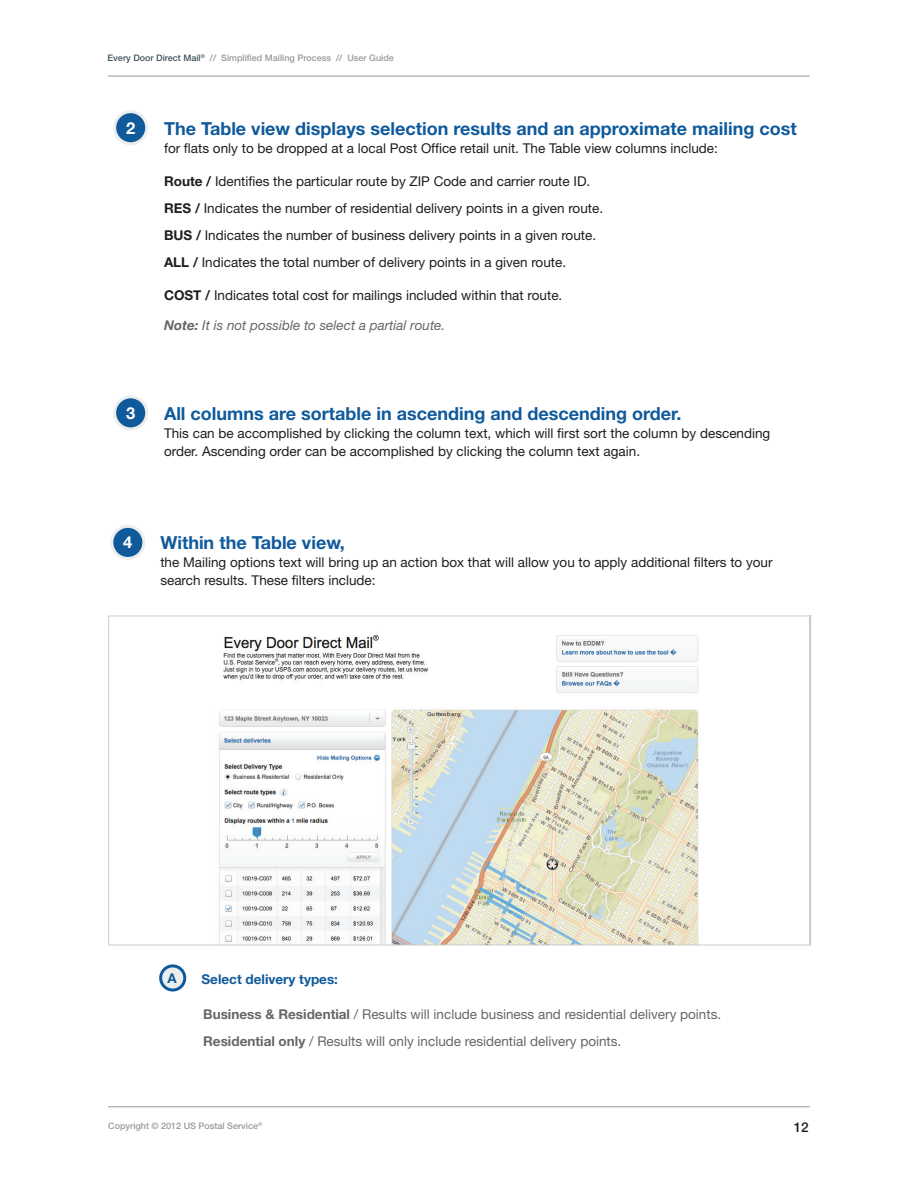
<style>
.page{position:relative;width:918px;height:1188px;background:#fff}
.page>*{position:absolute;margin:0;border:0;box-sizing:border-box;transform-origin:0 0}
.t1{font:700 18px "Helvetica Neue LT Std";color:#105a9c}
.t2{font:700 16.5px "Helvetica Neue LT Std";color:#fff}
.t3{font:13.5px/27px "Helvetica Neue LT Std";color:#1d1e1e}
.t4{font:13.5px/27px "Helvetica Neue LT Std";color:#666}
.t5{font:italic 13.5px "Helvetica Neue LT Std";color:#666}
.t6{font:700 13.5px "Helvetica Neue LT Std";color:#105a9c}
.t7{font:500 13.5px "Helvetica Neue LT Std";color:#231f20}
.t8{font:500 9px "Helvetica Neue LT Std";color:#999}
.s1{color:#40525c}
.s2{font-weight:700}
</style>
<div class="page">
<hr style="left:108px;top:76px;width:702px;height:1px;background:#999">
<hr style="left:108px;top:1106px;width:702px;height:1px;background:#999">
<div style="left:115px;top:112px;width:32px;height:32px;background:#105a9c;border-radius:50%"></div>
<div style="left:113px;top:110px;width:35px;height:35px;border:3px solid #eceded;border-radius:50%"></div>
<div style="left:115px;top:397px;width:32px;height:32px;background:#105a9c;border-radius:50%"></div>
<div style="left:113px;top:395px;width:35px;height:35px;border:3px solid #eceded;border-radius:50%"></div>
<img style="left:219px;top:635px;width:480px;height:308px">
<div style="left:112px;top:526px;width:32px;height:32px;background:#105a9c;border-radius:50%"></div>
<div style="left:110px;top:525px;width:35px;height:35px;border:3px solid #eceded;border-radius:50%"></div>
<div style="left:161px;top:966px;width:24px;height:24px;background:#eceded;border-radius:50%"></div>
<div style="left:159px;top:964px;width:27px;height:28px;border:3px solid #105a9c;border-radius:50%"></div>
<p class="t8" style="left:108px;top:52px;width:288px"><span class="s1">Every Door Direct Mail</span><sup>®</sup> // Simplified Mailing Process // User Guide</p>
<p class="t2" style="left:126px;top:118px;width:11px">2</p>
<h1 class="t1" style="left:164px;top:118px;width:634px">The Table view displays selection results and an approximate mailing cost</h1>
<p class="t3" style="left:164px;top:135px;width:555px">for flats only to be dropped at a local Post Office retail unit. The Table view columns include:</p>
<p class="t3" style="left:164px;top:168px;width:441px"><span class="s2">Route /</span> Identifies the particular route by ZIP Code and carrier route ID.<br><span class="s2">RES /</span> Indicates the number of residential delivery points in a given route.<br><span class="s2">BUS /</span> Indicates the number of business delivery points in a given route.<br><span class="s2">ALL /</span> Indicates the total number of delivery points in a given route.</p>
<p class="t3" style="left:164px;top:282px;width:400px"><span class="s2">COST /</span> Indicates total cost for mailings included within that route.</p>
<p class="t5" style="left:164px;top:317px;width:283px"><span class="s2">Note:</span> It is not possible to select a partial route.</p>
<p class="t2" style="left:126px;top:403px;width:11px">3</p>
<h1 class="t1" style="left:164px;top:403px;width:519px">All columns are sortable in ascending and descending order.</h1>
<p class="t3" style="left:164px;top:424px;width:608px;line-height:18px">This can be accomplished by clicking the column text, which will first sort the column by descending order. Ascending order can be accomplished by clicking the column text again.</p>
<p class="t2" style="left:123px;top:532px;width:11px">4</p>
<h1 class="t1" style="left:160px;top:532px;width:186px">Within the Table view,</h1>
<p class="t3" style="left:160px;top:553px;width:614px;line-height:18px">the Mailing options text will bring up an action box that will allow you to apply additional filters to your search results. These filters include:</p>
<p class="t6" style="left:168px;top:970px;width:11px">A</p>
<p class="t6" style="left:202px;top:971px;width:138px">Select delivery types:</p>
<p class="t4" style="left:203px;top:1001px;width:519px"><span class="s2">Business &amp; Residential</span> / Results will include business and residential delivery points.<br><span class="s2">Residential only</span> / Results will only include residential delivery points.</p>
<p class="t8" style="left:108px;top:1120px;width:156px">Copyright © 2012 US Postal Service<sup>®</sup></p>
<p class="t7" style="left:794px;top:1119px;width:17px">12</p>
</div>
